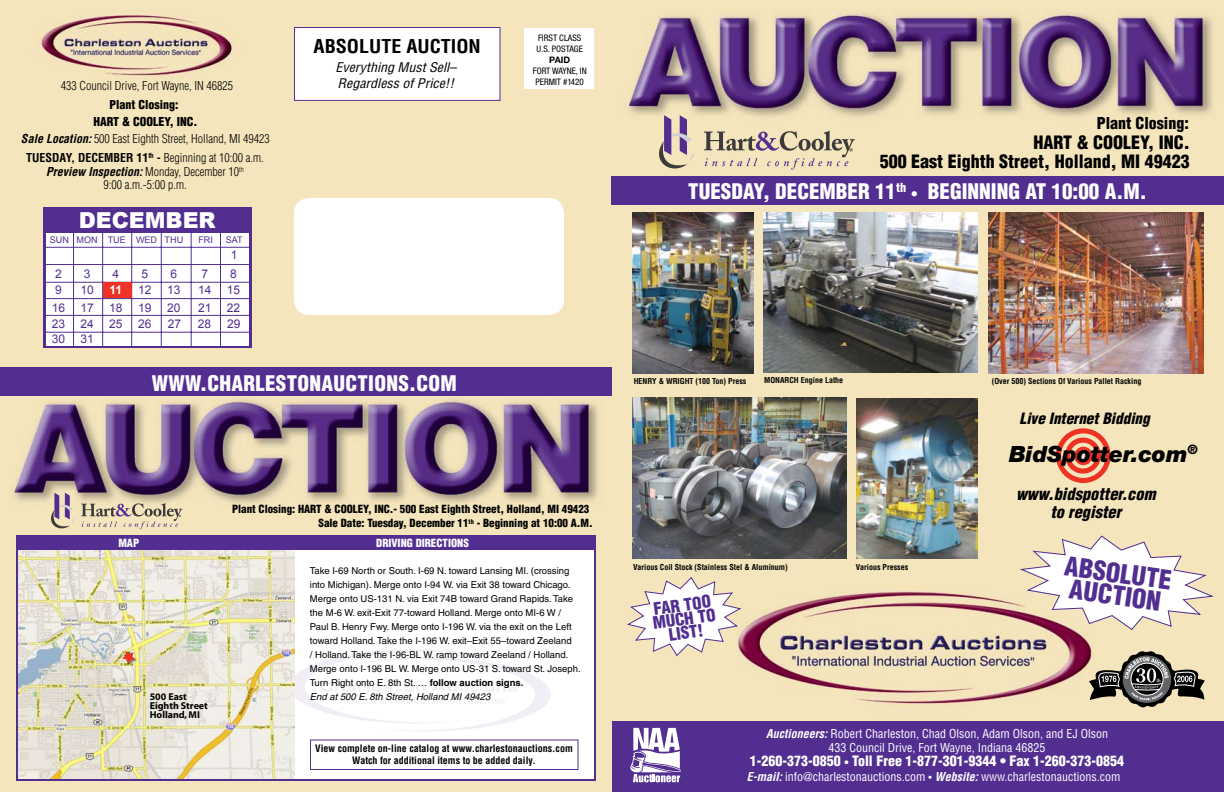
<style>
.page{position:relative;width:1224px;height:792px;background:#fff}
.page>*{position:absolute;margin:0;border:0;box-sizing:border-box;transform-origin:0 0}
.t1{font:900 condensed 25.9px/22.2px "Helvetica";color:#522e91;text-align:center}
.t2{font:italic 900 22.4px "Helvetica Neue";color:#000}
.t3{font:900 22px "Arial";color:#fff}
.t4{font:900 condensed 21px "Helvetica";color:#fff}
.t5{font:700 condensed 18.6px "Helvetica";color:#000;scale:1.08 1}
.t6{font:900 condensed 18px/19px "Helvetica";color:#000;text-align:right}
.t7{font:900 condensed 16.8px/13.8px "Helvetica";color:#522e91;text-align:center}
.t8{font:italic 900 condensed 16.4px/18.2px "Helvetica";color:#000;text-align:center}
.t9{font:900 condensed 16px "Helvetica";color:#000}
.t10{font:italic 900 condensed 15.2px "Helvetica";color:#000}
.t11{font:900 condensed 14px "Helvetica";color:#fff}
.t12{font:italic condensed 13px/16px "Helvetica";color:#000;scale:1.08 1}
.t13{font:300 condensed 12px/13.5px "Helvetica";color:#000;text-align:center}
.t14{font:condensed 12px/14px "Helvetica";color:#fff;text-align:center}
.t15{font:12px/17.1px "Arial";color:#522e91}
.t16{font:900 condensed 12px "Helvetica";color:#000}
.t17{font:700 12px "Arial";color:#fff}
.t18{font:900 condensed 11px "Helvetica";color:#000}
.t19{font:900 condensed 11px "Helvetica";color:#fff}
.t20{font:700 condensed 10px/12px "Helvetica";color:#000;text-align:center}
.t21{font:700 10px/9px "Myriad";color:#000}
.t22{font:9.5px/14px "Helvetica";color:#000}
.t23{font:9.1px "Arial";color:#522e91}
.t24{font:condensed 9px/10.8px "Helvetica Neue";color:#000}
.t25{font:700 9px "Helvetica Neue";color:#000}
.t26{font:700 condensed 8px "Helvetica";color:#000}
.s1{font-weight:700}
.s2{font-weight:700;font-style:italic}
.s3{font-style:italic}
.s4{font-size:14px}
.s5{font-size:10px}
</style>
<div class="page">
<img style="left:0;top:0;width:1224px;height:792px">
<img style="left:764px;top:212px;width:214px;height:161px">
<img style="left:988px;top:212px;width:216px;height:161px">
<img style="left:632px;top:212px;width:122px;height:162px">
<img style="left:632px;top:397px;width:215px;height:162px">
<img style="left:857px;top:399px;width:120px;height:160px">
<div style="left:612px;top:721px;width:612px;height:71px;background:#522e91"></div>
<div style="left:20px;top:535px;width:574px;height:41px;background:#522e91"></div>
<div style="left:19px;top:550px;width:575px;height:228px;background:#fff"></div>
<div style="left:1056px;top:428px;width:55px;height:55px;border:5px solid #ee3224;border-radius:50%"></div>
<div style="left:1065px;top:438px;width:36px;height:36px;border:5px solid #ee3224;border-radius:50%"></div>
<div style="left:1074px;top:447px;width:19px;height:18px;border:5px solid #ee3224;border-radius:50%"></div>
<svg style="left:294px;top:649px;width:257px;height:82px"></svg>
<div style="left:612px;top:176px;width:612px;height:29px;background:#522e91"></div>
<div style="left:294px;top:27px;width:206px;height:74px;background:#fff;border:1px solid #522e91"></div>
<div style="left:524px;top:28px;width:70px;height:61px;background:#fff"></div>
<div style="left:0;top:367px;width:612px;height:29px;background:#522e91"></div>
<div style="left:294px;top:198px;width:270px;height:117px;background:#fff;border-radius:15px"></div>
<svg style="left:626px;top:576px;width:116px;height:81px"></svg>
<svg style="left:1018px;top:535px;width:198px;height:96px"></svg>
<div style="left:43px;top:208px;width:209px;height:140px;background:#522e91"></div>
<div style="left:46px;top:234px;width:203px;height:112px;background:#fff"></div>
<hr style="left:73px;top:231px;width:1px;height:115px;background:#522e91">
<hr style="left:102px;top:231px;width:1px;height:116px;background:#522e91">
<hr style="left:131px;top:232px;width:1px;height:115px;background:#522e91">
<hr style="left:161px;top:232px;width:1px;height:115px;background:#522e91">
<hr style="left:191px;top:232px;width:1px;height:115px;background:#522e91">
<hr style="left:220px;top:232px;width:1px;height:115px;background:#522e91">
<hr style="left:45px;top:247px;width:206px;height:1px;background:#522e91">
<hr style="left:44px;top:264px;width:206px;height:1px;background:#522e91">
<hr style="left:45px;top:282px;width:207px;height:1px;background:#522e91">
<hr style="left:44px;top:298px;width:207px;height:1px;background:#522e91">
<hr style="left:45px;top:315px;width:206px;height:1px;background:#522e91">
<hr style="left:45px;top:332px;width:206px;height:1px;background:#522e91">
<div style="left:103px;top:283px;width:28px;height:15px;background:#ee3224"></div>
<svg style="left:630px;top:728px;width:51px;height:55px"></svg>
<svg style="left:704px;top:131px;width:151px;height:39px;background:#d0c1a6"></svg>
<svg style="left:649px;top:115px;width:45px;height:61px;background:#ccbaae"></svg>
<svg style="left:81px;top:503px;width:101px;height:26px;background:#cfc0a6"></svg>
<svg style="left:45px;top:493px;width:30px;height:41px"></svg>
<img style="left:19px;top:550px;width:275px;height:229px">
<svg style="left:122px;top:651px;width:13px;height:13px"></svg>
<div style="left:310px;top:740px;width:268px;height:30px;background:#fff;border:1px solid #522e91"></div>
<svg style="left:1089px;top:650px;width:116px;height:59px;background:#918b79"></svg>
<p class="t13" style="left:61px;top:79px;width:174px">433 Council Drive, Fort Wayne, IN 46825</p>
<p class="t16" style="left:109px;top:97px;width:71px">Plant Closing:</p>
<p class="t16" style="left:93px;top:114px;width:106px">HART &amp; COOLEY, INC.</p>
<p class="t13" style="left:26px;top:151px;width:239px"><span class="s1">TUESDAY, DECEMBER 11</span><sup>th</sup> <span class="s1">-</span> Beginning at 10:00 a.m.<br><span class="s2">Preview Inspection:</span> Monday, December 10<sup>th<br></sup>9:00 a.m.-5:00 p.m.</p>
<p class="t13" style="left:21px;top:131px;width:250px"><span class="s2">Sale Location:</span> 500 East Eighth Street, Holland, MI 49423</p>
<h3 class="t3" style="left:79px;top:204px;width:138px">DECEMBER</h3>
<p class="t23" style="left:50px;top:234px;width:135px">SUN MON TUE WED THU</p>
<p class="t23" style="left:198px;top:234px;width:16px">FRI</p>
<p class="t23" style="left:226px;top:234px;width:18px">SAT</p>
<p class="t15" style="left:52px;top:265px;width:15px">2<br>9<br>16</p>
<p class="t15" style="left:52px;top:317px;width:15px;line-height:15.1px">23<br>30</p>
<p class="t15" style="left:80px;top:265px;width:15px">3<br>10<br>17</p>
<p class="t15" style="left:80px;top:317px;width:15px;line-height:15.1px">24<br>31</p>
<p class="t15" style="left:112px;top:265px;width:8px">4</p>
<p class="t17" style="left:109px;top:282px;width:14px">11</p>
<p class="t15" style="left:109px;top:300px;width:15px;line-height:16.4px">18<br>25</p>
<p class="t15" style="left:231px;top:246px;width:8px">1</p>
<p class="t15" style="left:167px;top:265px;width:15px">6<br>13<br>20</p>
<p class="t15" style="left:198px;top:265px;width:15px">7<br>14<br>21</p>
<p class="t15" style="left:227px;top:265px;width:15px">8<br>15<br>22</p>
<p class="t15" style="left:138px;top:265px;width:15px">5<br>12<br>19</p>
<p class="t15" style="left:138px;top:316px;width:15px">26</p>
<p class="t15" style="left:168px;top:316px;width:15px">27</p>
<p class="t15" style="left:198px;top:316px;width:15px">28</p>
<p class="t15" style="left:227px;top:316px;width:15px">29</p>
<h3 class="t5" style="left:314px;top:35px;width:156px">ABSOLUTE AUCTION</h3>
<p class="t24" style="left:537px;top:33px;width:48px">FIRST CLASS<br>U.S. POSTAGE</p>
<p class="t25" style="left:549px;top:54px;width:22px">PAID</p>
<p class="t24" style="left:533px;top:65px;width:55px;text-align:center">FORT WAYNE, IN<br>PERMIT #1420</p>
<h3 class="t12" style="left:336px;top:59px;width:113px">Everything Must Sell–<br>Regardless of Price!!</h3>
<h3 class="t4" style="left:152px;top:370px;width:307px">WWW.CHARLESTONAUCTIONS.COM</h3>
<p class="t18" style="left:232px;top:502px;width:359px">Plant Closing: HART &amp; COOLEY, INC.- 500 East Eighth Street, Holland, MI 49423</p>
<p class="t19" style="left:118px;top:536px;width:22px">MAP</p>
<p class="t21" style="left:150px;top:693px;width:60px">500 East<br>Eighth Street<br>Holland, MI</p>
<p class="t18" style="left:319px;top:516px;width:276px">Sale Date: Tuesday, December 11<sup>th</sup> - Beginning at 10:00 A.M.</p>
<p class="t19" style="left:376px;top:536px;width:94px">DRIVING DIRECTIONS</p>
<p class="t22" style="left:310px;top:563px;width:272px">Take I-69 North or South. I-69 N. toward Lansing MI. (crossing into Michigan). Merge onto I-94 W. via Exit 38 toward Chicago.<br>Merge onto US-131 N. via Exit 74B toward Grand Rapids. Take the M-6 W. exit-Exit 77-toward Holland. Merge onto MI-6 W / Paul B. Henry Fwy. Merge onto I-196 W. via the exit on the Left toward Holland. Take the I-196 W. exit–Exit 55–toward Zeeland<br>/ Holland. Take the I-96-BL W. ramp toward Zeeland / Holland.<br>Merge onto I-196 BL W. Merge onto US-31 S. toward St. Joseph.<br>Turn Right onto E. 8th St. … <span class="s1">follow auction signs.<br></span><span class="s3">End at 500 E. 8th Street, Holland MI 49423</span></p>
<p class="t20" style="left:315px;top:743px;width:259px">View complete on-line catalog at www.charlestonauctions.com<br>Watch for additional items to be added daily.</p>
<h3 class="t9" style="left:1097px;top:113px;width:94px">Plant Closing:</h3>
<h3 class="t6" style="left:880px;top:133px;width:311px">HART &amp; COOLEY, INC.<br>500 East Eighth Street, Holland, MI 49423</h3>
<h3 class="t4" style="left:688px;top:178px;width:460px">TUESDAY, DECEMBER 11<sup>th</sup> <span class="s4">•</span> BEGINNING AT 10:00 A.M.</h3>
<p class="t26" style="left:634px;top:377px;width:114px">HENRY &amp; WRIGHT (100 Ton) Press</p>
<p class="t26" style="left:764px;top:375px;width:81px">MONARCH Engine Lathe</p>
<p class="t26" style="left:992px;top:376px;width:151px">(Over 500) Sections Of Various Pallet Racking</p>
<h3 class="t10" style="left:1020px;top:409px;width:132px">Live Internet Bidding</h3>
<h2 class="t2" style="left:1009px;top:440px;width:191px">BidSpotter.com<sup>®</sup></h2>
<h3 class="t8" style="left:1016px;top:485px;width:141px">www.bidspotter.com to register</h3>
<p class="t26" style="left:633px;top:562px;width:156px">Various Coil Stock (Stainless Stel &amp; Aluminum)</p>
<h3 class="t7" style="left:650px;top:602px;width:65px;rotate:-8deg">FAR TOO<br>MUCH TO<br>LIST!</h3>
<p class="t26" style="left:856px;top:562px;width:54px">Various Presses</p>
<h1 class="t1" style="left:1066px;top:554px;width:109px;rotate:8deg">ABSOLUTE<br>AUCTION</h1>
<p class="t14" style="left:766px;top:726px;width:343px"><span class="s2">Auctioneers:</span> Robert Charleston, Chad Olson, Adam Olson, and EJ Olson<br>433 Council Drive, Fort Wayne, Indiana 46825</p>
<h3 class="t11" style="left:750px;top:752px;width:376px">1-260-373-0850 <span class="s5">•</span> Toll Free 1-877-301-9344 • Fax 1-260-373-0854</h3>
<p class="t14" style="left:747px;top:769px;width:375px"><span class="s2">E-mail:</span> info@charlestonauctions.com <span class="s5">•</span> <span class="s2">Website:</span> www.charlestonauctions.com</p>
</div>
